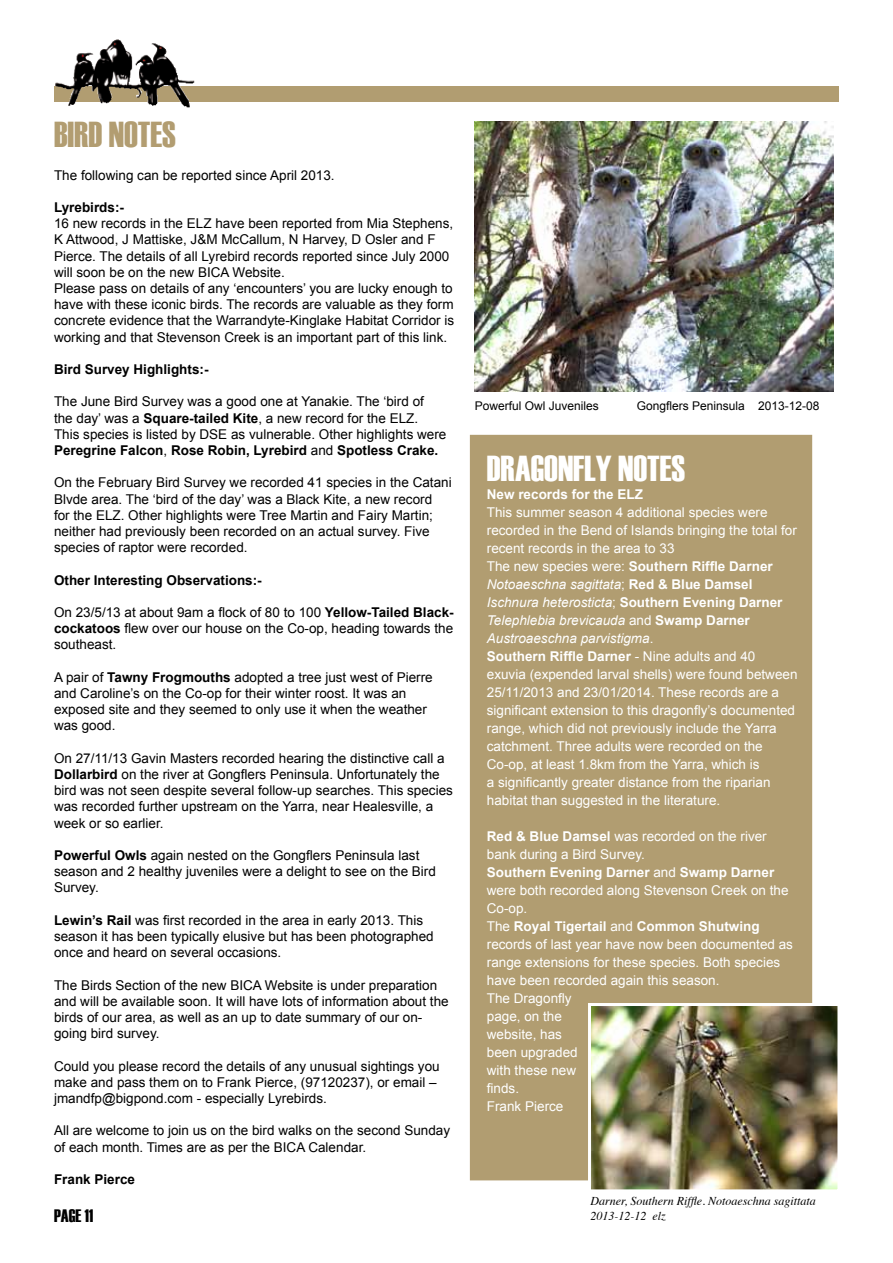
<style>
.page{position:relative;width:893px;height:1263px;background:#fff}
.page>*{position:absolute;margin:0;border:0;box-sizing:border-box;transform-origin:0 0}
.t1{font:36px "Haettenschweiler";color:#fff}
.t2{font:36px "Haettenschweiler";color:#b29d71}
.t3{font:18px "Haettenschweiler";color:#000}
.t4{font:13.5px/16.2px "Arial";color:#000}
.t5{font:13.5px/18px "Arial";color:#fff}
.t6{font:700 13.5px "Arial";color:#000}
.t7{font:700 13.5px "Arial";color:#fff}
.t8{font:italic 12px/14.4px "Times";color:#000}
.t9{font:12px "Arial";color:#000}
.s1{font-weight:700}
.s2{font-style:italic}
</style>
<div class="page">
<div style="left:470px;top:435px;width:342px;height:745px;background:#b19d71"></div>
<div style="left:54px;top:86px;width:785px;height:15px;background:#b19d71"></div>
<img style="left:54px;top:39px;width:88px;height:67px">
<img style="left:474px;top:122px;width:360px;height:270px">
<img style="left:592px;top:1007px;width:244px;height:181px">
<div style="left:588px;top:1003px;width:252px;height:189px;border:3px solid #fff"></div>
<h1 class="t2" style="left:54px;top:114px;width:123px">BIRD NOTES</h1>
<p class="t4" style="left:54px;top:167px;width:282px">The following can be reported since April 2013.</p>
<p class="t6" style="left:54px;top:198px;width:72px">Lyrebirds:-</p>
<p class="t4" style="left:54px;top:215px;width:402px">16 new records in the ELZ have been reported from Mia Stephens, K Attwood, J Mattiske, J&amp;M McCallum, N Harvey, D Osler and F Pierce. The details of all Lyrebird records reported since July 2000 will soon be on the new BICA Website.<br>Please pass on details of any ‘encounters’ you are lucky enough to have with these iconic birds. The records are valuable as they form concrete evidence that the Warrandyte-Kinglake Habitat Corridor is working and that Stevenson Creek is an important part of this link.</p>
<p class="t6" style="left:54px;top:360px;width:156px">Bird Survey Highlights:-</p>
<p class="t4" style="left:54px;top:394px;width:394px">The June Bird Survey was a good one at Yanakie. The ‘bird of<br>the day’ was a <span class="s1">Square-tailed Kite</span>, a new record for the ELZ.<br>This species is listed by DSE as vulnerable. Other highlights were <span class="s1">Peregrine Falcon</span>, <span class="s1">Rose Robin, Lyrebird</span> and <span class="s1">Spotless Crake.</span></p>
<p class="t4" style="left:54px;top:475px;width:399px">On the February Bird Survey we recorded 41 species in the Catani Blvde area. The ‘bird of the day’ was a Black Kite, a new record<br>for the ELZ. Other highlights were Tree Martin and Fairy Martin; neither had previously been recorded on an actual survey. Five species of raptor were recorded.</p>
<p class="t6" style="left:54px;top:571px;width:209px">Other Interesting Observations:-</p>
<p class="t4" style="left:54px;top:604px;width:401px;text-align:justify">On 23/5/13 at about 9am a flock of 80 to 100 <span class="s1">Yellow-Tailed Black&shy;cockatoos</span> flew over our house on the Co-op, heading towards the southeast.</p>
<p class="t4" style="left:54px;top:669px;width:380px">A pair of <span class="s1">Tawny Frogmouths</span> adopted a tree just west of Pierre and Caroline’s on the Co-op for their winter roost. It was an exposed site and they seemed to only use it when the weather was good.</p>
<p class="t4" style="left:54px;top:750px;width:400px">On 27/11/13 Gavin Masters recorded hearing the distinctive call a <span class="s1">Dollarbird</span> on the river at Gongflers Peninsula. Unfortunately the bird was not seen despite several follow-up searches. This species was recorded further upstream on the Yarra, near Healesville, a week or so earlier.</p>
<p class="t4" style="left:54px;top:847px;width:383px"><span class="s1">Powerful Owls</span> again nested on the Gongflers Peninsula last season and 2 healthy juveniles were a delight to see on the Bird<br>Survey.</p>
<p class="t4" style="left:54px;top:912px;width:381px"><span class="s1">Lewin’s Rail</span> was first recorded in the area in early 2013. This season it has been typically elusive but has been photographed once and heard on several occasions.</p>
<p class="t4" style="left:54px;top:977px;width:396px">The Birds Section of the new BICA Website is under preparation and will be available soon. It will have lots of information about the birds of our area, as well as an up to date summary of our on&shy;going bird survey.</p>
<p class="t4" style="left:54px;top:1058px;width:387px">Could you please record the details of any unusual sightings you make and pass them on to Frank Pierce, (97120237), or email – jmandfp@bigpond.com - especially Lyrebirds.</p>
<p class="t4" style="left:54px;top:1123px;width:398px">All are welcome to join us on the bird walks on the second Sunday of each month. Times are as per the BICA Calendar.</p>
<p class="t6" style="left:54px;top:1170px;width:83px">Frank Pierce</p>
<h2 class="t3" style="left:54px;top:1205px;width:41px">PAGE 11</h2>
<p class="t9" style="left:475px;top:397px;width:126px">Powerful Owl Juveniles</p>
<p class="t9" style="left:637px;top:397px;width:184px">Gongflers Peninsula 2013-12-08</p>
<h1 class="t1" style="left:487px;top:448px;width:200px">DRAGONFLY NOTES</h1>
<p class="t7" style="left:487px;top:486px;width:158px">New records for the ELZ</p>
<p class="t5" style="left:487px;top:504px;width:312px">This summer season 4 additional species were recorded in the Bend of Islands bringing the total for recent records in the area to 33<br>The new species were: <span class="s1">Southern Riffle Darner </span><span class="s2">Notoaeschna sagittata</span>; <span class="s1">Red &amp; Blue Damsel </span><span class="s2">Ischnura heterosticta</span>; <span class="s1">Southern Evening Darner </span><span class="s2">Telephlebia brevicauda</span> and <span class="s1">Swamp Darner </span><span class="s2">Austroaeschna parvistigma</span>.<br><span class="s1">Southern Riffle Darner</span> - Nine adults and 40 exuvia (expended larval shells) were found between 25/11/2013 and 23/01/2014. These records are a significant extension to this dragonfly’s documented range, which did not previously include the Yarra catchment. Three adults were recorded on the Co-op, at least 1.8km from the Yarra, which is<br>a significantly greater distance from the riparian habitat than suggested in the literature.</p>
<p class="t5" style="left:487px;top:828px;width:308px"><span class="s1">Red &amp; Blue Damsel</span> was recorded on the river bank during a Bird Survey.<br><span class="s1">Southern Evening Darner</span> and <span class="s1">Swamp Darner </span>were both recorded along Stevenson Creek on the<br>Co-op.<br>The <span class="s1">Royal Tigertail</span> and <span class="s1">Common Shutwing </span>records of last year have now been documented as range extensions for these species. Both species have been recorded again this season.<br>The Dragonfly<br>page, on the<br>website, has<br>been upgraded<br>with these new<br>finds.<br>Frank Pierce</p>
<p class="t8" style="left:590px;top:1193px;width:227px">Darner, Southern Riffle. Notoaeschna sagittata<br>2013-12-12 elz</p>
</div>
